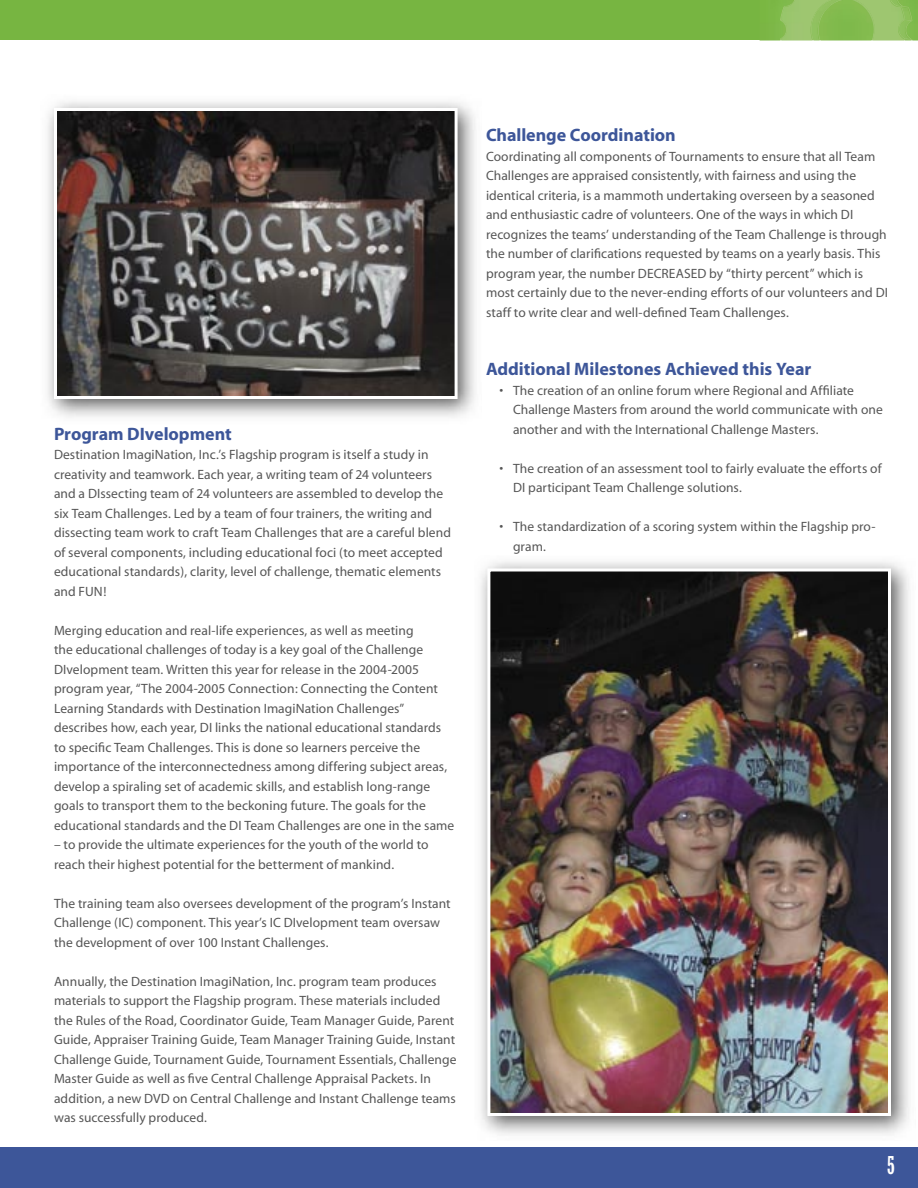
<style>
.page{position:relative;width:918px;height:1188px;background:#fff}
.page>*{position:absolute;margin:0;border:0;box-sizing:border-box;transform-origin:0 0}
.t1{font:condensed 27px "Rockwell B";color:#fff}
.t2{font:700 18px "Myriad";color:#3d5699}
.t3{font:13.5px/19.5px "Myriad";letter-spacing:.005em;color:#565656}
</style>
<div class="page">
<div style="left:0;top:1148px;width:918px;height:40px;background:#3d5699"></div>
<div style="left:0;top:0;width:918px;height:40px;background:#77b541"></div>
<img style="left:912px;top:19px;width:2px;height:21px">
<img style="left:760px;top:40px;width:20px;height:1px">
<img style="left:779px;top:24px;width:1px;height:16px">
<img style="left:905px;top:3px;width:4px;height:35px">
<img style="left:787px;top:0;width:108px;height:41px">
<img style="left:906px;top:7px;width:6px;height:31px">
<svg style="left:905px;top:0;width:3px;height:8px"></svg>
<div style="left:783px;top:1px;width:107px;height:38px;background:#9ec670"></div>
<svg style="left:895px;top:38px;width:17px;height:3px"></svg>
<img style="left:890px;top:0;width:15px;height:40px">
<svg style="left:790px;top:0;width:5px;height:6px"></svg>
<img style="left:781px;top:40px;width:32px;height:1px">
<img style="left:780px;top:7px;width:7px;height:33px">
<svg style="left:899px;top:20px;width:13px;height:6px"></svg>
<img style="left:813px;top:40px;width:26px;height:1px">
<img style="left:857px;top:40px;width:15px;height:1px">
<img style="left:814px;top:0;width:61px;height:40px">
<img style="left:47px;top:101px;width:428px;height:316px">
<svg style="left:54px;top:108px;width:404px;height:291px"></svg>
<img style="left:480px;top:561px;width:429px;height:574px">
<img style="left:487px;top:568px;width:404px;height:548px">
<h2 class="t2" style="left:54px;top:424px;width:179px">Program DIvelopment</h2>
<p class="t3" style="left:54px;top:445px;width:399px">Destination ImagiNation, Inc.’s Flagship program is itself a study in creativity and teamwork. Each year, a writing team of 24 volunteers and a DIssecting team of 24 volunteers are assembled to develop the six Team Challenges. Led by a team of four trainers, the writing and dissecting team work to craft Team Challenges that are a careful blend of several components, including educational foci (to meet accepted educational standards), clarity, level of challenge, thematic elements and FUN!</p>
<p class="t3" style="left:54px;top:621px;width:402px">Merging education and real-life experiences, as well as meeting<br>the educational challenges of today is a key goal of the Challenge DIvelopment team. Written this year for release in the 2004-2005 program year, “The 2004-2005 Connection: Connecting the Content Learning Standards with Destination ImagiNation Challenges” describes how, each year, DI links the national educational standards to specific Team Challenges. This is done so learners perceive the importance of the interconnectedness among differing subject areas, develop a spiraling set of academic skills, and establish long-range goals to transport them to the beckoning future. The goals for the educational standards and the DI Team Challenges are one in the same</p>
<p class="t3" style="left:54px;top:835px;width:376px">– to provide the ultimate experiences for the youth of the world to reach their highest potential for the betterment of mankind.</p>
<p class="t3" style="left:54px;top:894px;width:398px">The training team also oversees development of the program’s Instant<br>Challenge (IC) component. This year’s IC DIvelopment team oversaw the development of over 100 Instant Challenges.</p>
<p class="t3" style="left:54px;top:972px;width:404px">Annually, the Destination ImagiNation, Inc. program team produces materials to support the Flagship program. These materials included the Rules of the Road, Coordinator Guide, Team Manager Guide, Parent Guide, Appraiser Training Guide, Team Manager Training Guide, Instant Challenge Guide, Tournament Guide, Tournament Essentials, Challenge Master Guide as well as five Central Challenge Appraisal Packets. In addition, a new DVD on Central Challenge and Instant Challenge teams was successfully produced.</p>
<h2 class="t2" style="left:486px;top:126px;width:191px">Challenge Coordination</h2>
<p class="t3" style="left:486px;top:147px;width:404px">Coordinating all components of Tournaments to ensure that all Team Challenges are appraised consistently, with fairness and using the identical criteria, is a mammoth undertaking overseen by a seasoned and enthusiastic cadre of volunteers. One of the ways in which DI recognizes the teams’ understanding of the Team Challenge is through the number of clarifications requested by teams on a yearly basis. This program year, the number DECREASED by “thirty percent” which is most certainly due to the never-ending efforts of our volunteers and DI staff to write clear and well-defined Team Challenges.</p>
<h2 class="t2" style="left:486px;top:360px;width:327px">Additional Milestones Achieved this Year</h2>
<p class="t3" style="left:513px;top:381px;width:371px;text-indent:-14px">• The creation of an online forum where Regional and Affiliate<br>Challenge Masters from around the world communicate with one another and with the International Challenge Masters.</p>
<p class="t3" style="left:513px;top:459px;width:370px;text-indent:-14px">• The creation of an assessment tool to fairly evaluate the efforts of<br>DI participant Team Challenge solutions.</p>
<p class="t3" style="left:513px;top:517px;width:364px;text-indent:-14px">• The standardization of a scoring system within the Flagship pro&shy;gram.</p>
<h1 class="t1" style="left:886px;top:1147px;width:11px">5</h1>
</div>
